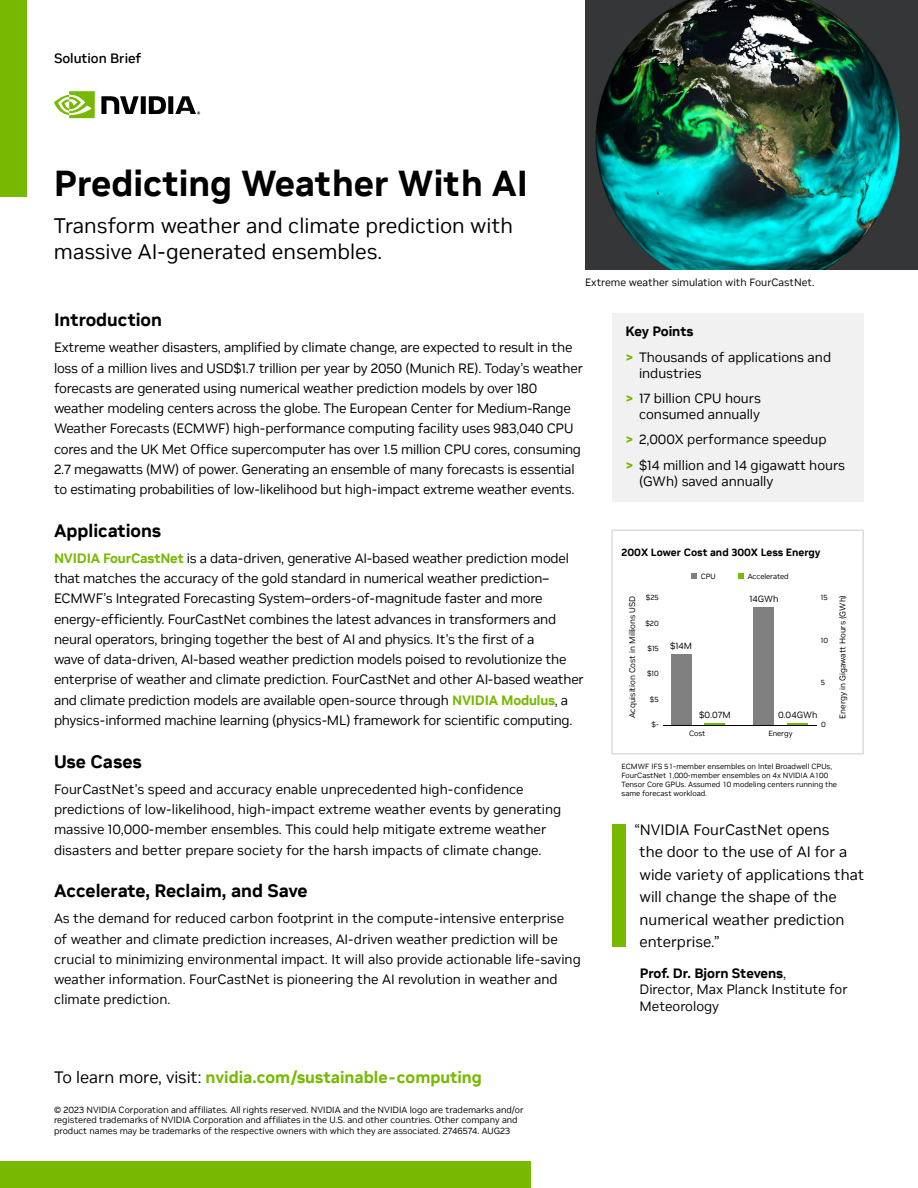
<style>
.page{position:relative;width:918px;height:1188px;background:#fff}
.page>*{position:absolute;margin:0;border:0;box-sizing:border-box;transform-origin:0 0}
.H1_-_Bold_24{font:700 36px "NVIDIA Sans";color:#000}
.H1_Subheads_-_Regular_14{font:21px/25.2px "NVIDIA Sans";color:#000}
.H4_-_Bold_12{font:700 18px "NVIDIA Sans";color:#000}
.CTA_Statement_Lines_-_Regular11{font:700 16.5px "NVIDIA Sans";color:#76b900}
.Sidebar_Pull_Quote_-_10pt{font:15px/22.5px "NVIDIA Sans";color:#000}
.Body_Beauty_-_Copy_Text_-__9{font:13.5px/20.2px "NVIDIA Sans";letter-spacing:-.015em;color:#000}
.Sidebar_Quote_-_9{font:13.5px/16.5px "NVIDIA Sans";color:#000}
.Eyebrow_Folio_Medium_10{font:500 13.5px "NVIDIA Sans";color:#000}
.Sidebar_Heading_-_9{font:700 13.5px "NVIDIA Sans";color:#000}
.Chart_Title_heading{font:10.5px "NVIDIA Sans";color:#000}
.Chart_Title_heading-2{font:700 10.5px "NVIDIA Sans";color:#000}
.Footer__Legal_Text__Image_Attribution_6{font:9px/10.8px "NVIDIA Sans";color:#000}
.t1{font:8.25px "NVIDIA Sans";color:#000}
.Chart_footnotes{font:7.5px/9px "NVIDIA Sans";color:#000}
.s1{font-weight:700;color:#76b900}
.s2{font-weight:400;color:#000}
.s3{font-weight:700}
</style>
<div class="page">
<svg style="left:54px;top:91px;width:41px;height:27px"></svg>
<svg style="left:101px;top:96px;width:99px;height:19px"></svg>
<div style="left:0;top:0;width:27px;height:196px;background:#76b900"></div>
<div style="left:0;top:1161px;width:531px;height:27px;background:#76b900"></div>
<div style="left:612px;top:314px;width:252px;height:188px;background:#f1f1f2"></div>
<div style="left:612px;top:824px;width:14px;height:123px;background:#76b900"></div>
<div style="left:611px;top:530px;width:253px;height:224px;border:2px solid #dcddde"></div>
<hr style="left:705px;top:723px;width:20px;height:3px;background:#76b900">
<svg style="left:691px;top:573px;width:6px;height:6px"></svg>
<svg style="left:738px;top:573px;width:6px;height:6px"></svg>
<div style="left:671px;top:654px;width:20px;height:72px;background:#808080"></div>
<hr style="left:788px;top:723px;width:20px;height:3px;background:#76b900">
<div style="left:754px;top:607px;width:20px;height:119px;background:#808080"></div>
<hr style="left:663px;top:725px;width:153px;height:1px;background:#000">
<img style="left:585px;top:0;width:333px;height:270px">
<p class="Eyebrow_Folio_Medium_10" style="left:54px;top:51px;width:89px">Solution Brief</p>
<p class="H1_-_Bold_24" style="left:54px;top:162px;width:476px">Predicting Weather With AI</p>
<p class="H1_Subheads_-_Regular_14" style="left:54px;top:214px;width:461px">Transform weather and climate prediction with massive AI-generated ensembles.</p>
<p class="Chart_Title_heading" style="left:585px;top:276px;width:231px">Extreme weather simulation with FourCastNet.</p>
<p class="H4_-_Bold_12" style="left:54px;top:309px;width:110px">Introduction</p>
<p class="Body_Beauty_-_Copy_Text_-__9" style="left:54px;top:338px;width:531px">Extreme weather disasters, amplified by climate change, are expected to result in the loss of a million lives and USD$1.7 trillion per year by 2050 (Munich RE). Today’s weather forecasts are generated using numerical weather prediction models by over 180 weather modeling centers across the globe. The European Center for Medium-Range Weather Forecasts (ECMWF) high-performance computing facility uses 983,040 CPU cores and the UK Met Office supercomputer has over 1.5 million CPU cores, consuming 2.7 megawatts (MW) of power. Generating an ensemble of many forecasts is essential to estimating probabilities of low-likelihood but high-impact extreme weather events.</p>
<p class="H4_-_Bold_12" style="left:54px;top:519px;width:109px">Applications</p>
<p class="Body_Beauty_-_Copy_Text_-__9" style="left:54px;top:548px;width:531px"><span class="s1">NVIDIA FourCastNet</span> is a data-driven, generative AI-based weather prediction model that matches the accuracy of the gold standard in numerical weather prediction– ECMWF’s Integrated Forecasting System–orders-of-magnitude faster and more energy-efficiently. FourCastNet combines the latest advances in transformers and neural operators, bringing together the best of AI and physics. It’s the first of a<br>wave of data-driven, AI-based weather prediction models poised to revolutionize the enterprise of weather and climate prediction. FourCastNet and other AI-based weather and climate prediction models are available open-source through <span class="s1">NVIDIA Modulus</span>, a physics-informed machine learning (physics-ML) framework for scientific computing.</p>
<p class="H4_-_Bold_12" style="left:54px;top:750px;width:89px">Use Cases</p>
<p class="Body_Beauty_-_Copy_Text_-__9" style="left:54px;top:779px;width:509px">FourCastNet’s speed and accuracy enable unprecedented high-confidence predictions of low-likelihood, high-impact extreme weather events by generating massive 10,000-member ensembles. This could help mitigate extreme weather disasters and better prepare society for the harsh impacts of climate change.</p>
<p class="H4_-_Bold_12" style="left:54px;top:880px;width:255px">Accelerate, Reclaim, and Save</p>
<p class="Body_Beauty_-_Copy_Text_-__9" style="left:54px;top:909px;width:528px">As the demand for reduced carbon footprint in the compute-intensive enterprise of weather and climate prediction increases, AI-driven weather prediction will be crucial to minimizing environmental impact. It will also provide actionable life-saving weather information. FourCastNet is pioneering the AI revolution in weather and climate prediction.</p>
<p class="CTA_Statement_Lines_-_Regular11" style="left:54px;top:1067px;width:429px"><span class="s2">To learn more, visit:</span> nvidia.com/sustainable-computing</p>
<p class="Footer__Legal_Text__Image_Attribution_6" style="left:54px;top:1104px;width:471px">© 2023 NVIDIA Corporation and affiliates. All rights reserved. NVIDIA and the NVIDIA logo are trademarks and/or registered trademarks of NVIDIA Corporation and affiliates in the U.S. and other countries. Other company and product names may be trademarks of the respective owners with which they are associated. 2746574. Aug23</p>
<p class="Sidebar_Heading_-_9" style="left:626px;top:324px;width:70px">Key Points</p>
<p class="Body_Beauty_-_Copy_Text_-__9" style="left:639px;top:349px;width:194px;line-height:16.2px;text-indent:-14px"><span class="s1">&gt;</span> Thousands of applications and industries</p>
<p class="Body_Beauty_-_Copy_Text_-__9" style="left:626px;top:390px;width:137px;line-height:16.2px;text-align:right"><span class="s1">&gt;</span> 17 billion CPU hours consumed annually</p>
<p class="Body_Beauty_-_Copy_Text_-__9" style="left:626px;top:430px;width:203px"><span class="s1">&gt;</span> 2,000X performance speedup</p>
<p class="Body_Beauty_-_Copy_Text_-__9" style="left:639px;top:457px;width:208px;line-height:16.2px;text-indent:-14px"><span class="s1">&gt;</span> $14 million and 14 gigawatt hours (GWh) saved annually</p>
<p class="Chart_Title_heading-2" style="left:622px;top:546px;width:201px">200X Lower Cost and 300X Less Energy</p>
<p class="t1" style="left:628px;top:718px;width:124px;rotate:-90deg">Acquisition Cost in Millions USD</p>
<p class="Chart_footnotes" style="left:646px;top:593px;width:15px">$25</p>
<p class="Chart_footnotes" style="left:645px;top:619px;width:15px">$20</p>
<p class="Chart_footnotes" style="left:648px;top:644px;width:13px">$15</p>
<p class="Chart_footnotes" style="left:647px;top:669px;width:13px">$10</p>
<p class="Chart_footnotes" style="left:650px;top:695px;width:10px">$5</p>
<p class="Chart_footnotes" style="left:652px;top:720px;width:9px">$-</p>
<p class="Footer__Legal_Text__Image_Attribution_6" style="left:670px;top:641px;width:23px">$14M</p>
<p class="Chart_footnotes" style="left:701px;top:572px;width:16px">CPU</p>
<p class="Chart_footnotes" style="left:748px;top:572px;width:43px">Accelerated</p>
<p class="Footer__Legal_Text__Image_Attribution_6" style="left:699px;top:710px;width:33px">$0.07M</p>
<p class="Footer__Legal_Text__Image_Attribution_6" style="left:749px;top:593px;width:30px">14GWh</p>
<p class="Chart_footnotes" style="left:821px;top:593px;width:8px">15</p>
<p class="t1" style="left:838px;top:719px;width:125px;rotate:-90deg">Energy in Gigawatt Hours (GWh)</p>
<p class="Chart_footnotes" style="left:821px;top:636px;width:9px">10</p>
<p class="Chart_footnotes" style="left:821px;top:678px;width:6px">5</p>
<p class="Footer__Legal_Text__Image_Attribution_6" style="left:778px;top:710px;width:41px">0.04GWh</p>
<p class="Chart_footnotes" style="left:821px;top:720px;width:6px">0</p>
<p class="Chart_footnotes" style="left:689px;top:728px;width:18px">Cost</p>
<p class="Chart_footnotes" style="left:768px;top:728px;width:26px">Energy</p>
<p class="Chart_footnotes" style="left:622px;top:762px;width:217px">ECMWF IFS 51-member ensembles on Intel Broadwell CPUs, FourCastNet 1,000-member ensembles on 4x NVIDIA A100<br>Tensor Core GPUs. Assumed 10 modeling centers running the same forecast workload.</p>
<p class="Sidebar_Pull_Quote_-_10pt" style="left:639px;top:818px;width:226px;text-indent:-5px">“NVIDIA FourCastNet opens<br>the door to the use of AI for a wide variety of applications that will change the shape of the numerical weather prediction enterprise.”</p>
<p class="Sidebar_Quote_-_9" style="left:640px;top:965px;width:210px"><span class="s3">Prof. Dr. Bjorn Stevens</span>,<br>Director, Max Planck Institute for<br>Meteorology</p>
</div>
